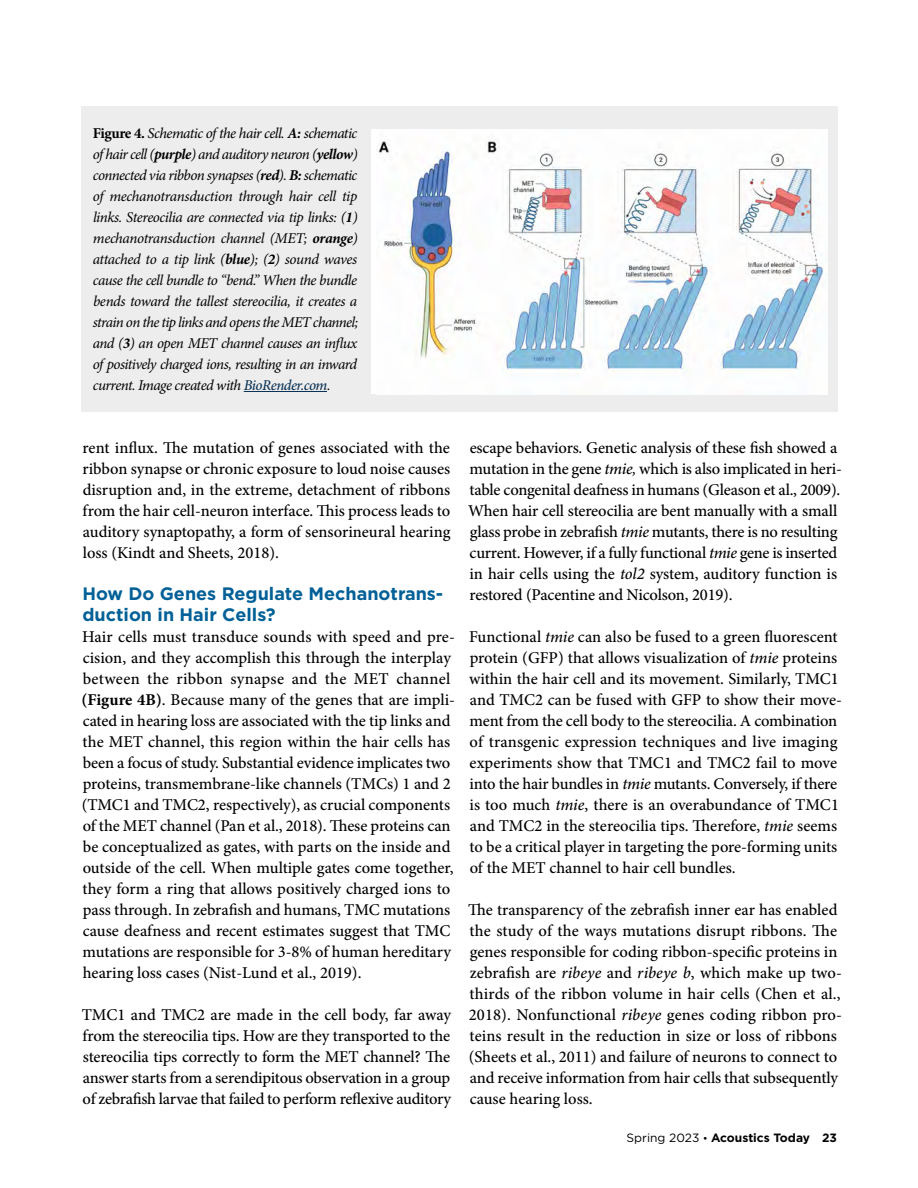
<style>
.page{position:relative;width:918px;height:1188px;background:#fff}
.page>*{position:absolute;margin:0;border:0;box-sizing:border-box;transform-origin:0 0}
.t1{font:700 18px/21px "Gotham";color:#006097}
.t2{font:500 16.5px/21px "Minion Pro";letter-spacing:-.005em;color:#000}
.t3{font:italic 15px/21px "Minion Pro";letter-spacing:-.04em;color:#000;text-align:justify}
.t4{font:700 12px "Gotham";color:#000}
.s1{font-weight:700;font-style:normal}
.s2{font-weight:700}
.s3{font-weight:500;color:#0a3255}
.s4{font-style:italic}
.s5{font-weight:400;font-style:italic}
.s6{font-weight:400}
.s7{font-weight:400;font-size:10.5px}
</style>
<div class="page">
<div style="left:82px;top:106px;width:756px;height:305px;background:#eeedee"></div>
<hr style="left:244px;top:391px;width:83px;height:1px;background:#0a3255">
<img style="left:376px;top:130px;width:451px;height:264px">
<p class="t3" style="left:93px;top:123px;width:267px"><span class="s1">Figure 4.</span> Schematic of the hair cell. <span class="s2">A:</span> schematic of hair cell (<span class="s2">purple</span>) and auditory neuron (<span class="s2">yellow</span>) connected via ribbon synapses (<span class="s2">red</span>). <span class="s2">B:</span> schematic of mechanotransduction through hair cell tip links. Stereocilia are connected via tip links: (<span class="s2">1</span>) mechanotransduction channel (MET; <span class="s2">orange</span>) attached to a tip link (<span class="s2">blue</span>); (<span class="s2">2</span>) sound waves cause the cell bundle to “bend.” When the bundle bends toward the tallest stereocilia, it creates a strain on the tip links and opens the MET channel; and (<span class="s2">3</span>) an open MET channel causes an influx of positively charged ions, resulting in an inward current. Image created with <span class="s3">BioRender.com</span>.</p>
<p class="t2" style="left:83px;top:437px;width:369px;text-align:justify">rent influx. The mutation of genes associated with the ribbon synapse or chronic exposure to loud noise causes disruption and, in the extreme, detachment of ribbons from the hair cell-neuron interface. This process leads to auditory synaptopathy, a form of sensorineural hearing loss (Kindt and Sheets, 2018).</p>
<p class="t1" style="left:82px;top:583px;width:362px">How Do Genes Regulate Mechanotrans&shy;duction in Hair Cells?</p>
<p class="t2" style="left:82px;top:626px;width:375px">Hair cells must transduce sounds with speed and pre&shy;cision, and they accomplish this through the interplay between the ribbon synapse and the MET channel <span class="s2">(Figure 4B)</span>. Because many of the genes that are impli&shy;cated in hearing loss are associated with the tip links and the MET channel, this region within the hair cells has been a focus of study. Substantial evidence implicates two proteins, transmembrane-like channels (TMCs) 1 and 2 (TMC1 and TMC2, respectively), as crucial components of the MET channel (Pan et al., 2018). These proteins can be conceptualized as gates, with parts on the inside and outside of the cell. When multiple gates come together, they form a ring that allows positively charged ions to pass through. In zebrafish and humans, TMC mutations cause deafness and recent estimates suggest that TMC mutations are responsible for 3-8% of human hereditary hearing loss cases (Nist-Lund et al., 2019).</p>
<p class="t2" style="left:82px;top:1004px;width:371px;text-align:justify">TMC1 and TMC2 are made in the cell body, far away from the stereocilia tips. How are they transported to the stereocilia tips correctly to form the MET channel? The answer starts from a serendipitous observation in a group of zebrafish larvae that failed to perform reflexive auditory</p>
<p class="t2" style="left:468px;top:437px;width:375px">escape behaviors. Genetic analysis of these fish showed a mutation in the gene <span class="s4">tmie</span><span class="s5">,</span> which is also implicated in heri&shy;table congenital deafness in humans (Gleason et al., 2009).<br>When hair cell stereocilia are bent manually with a small glass probe in zebrafish <span class="s4">tmie</span> mutants, there is no resulting current. However, if a fully functional <span class="s4">tmie</span> gene is inserted in hair cells using the <span class="s4">tol2</span> system, auditory function is restored (Pacentine and Nicolson, 2019).</p>
<p class="t2" style="left:469px;top:626px;width:374px">Functional <span class="s4">tmie</span> can also be fused to a green fluorescent protein (GFP) that allows visualization of <span class="s4">tmie</span> proteins within the hair cell and its movement. Similarly, TMC1 and TMC2 can be fused with GFP to show their move&shy;ment from the cell body to the stereocilia. A combination of transgenic expression techniques and live imaging experiments show that TMC1 and TMC2 fail to move into the hair bundles in <span class="s4">tmie</span> mutants. Conversely, if there is too much <span class="s4">tmie</span>, there is an overabundance of TMC1 and TMC2 in the stereocilia tips. Therefore, <span class="s4">tmie</span> seems to be a critical player in targeting the pore-forming units of the MET channel to hair cell bundles.</p>
<p class="t2" style="left:468px;top:899px;width:375px">The transparency of the zebrafish inner ear has enabled the study of the ways mutations disrupt ribbons. The genes responsible for coding ribbon-specific proteins in zebrafish are <span class="s4">ribeye</span> and <span class="s4">ribeye b</span>, which make up two&shy;thirds of the ribbon volume in hair cells (Chen et al., 2018). Nonfunctional <span class="s4">ribeye</span> genes coding ribbon pro&shy;teins result in the reduction in size or loss of ribbons (Sheets et al., 2011) and failure of neurons to connect to and receive information from hair cells that subsequently cause hearing loss.</p>
<p class="t4" style="left:627px;top:1130px;width:212px"><span class="s6">Spring 2023</span> <span class="s7">•</span> Acoustics Today 23</p>
</div>
